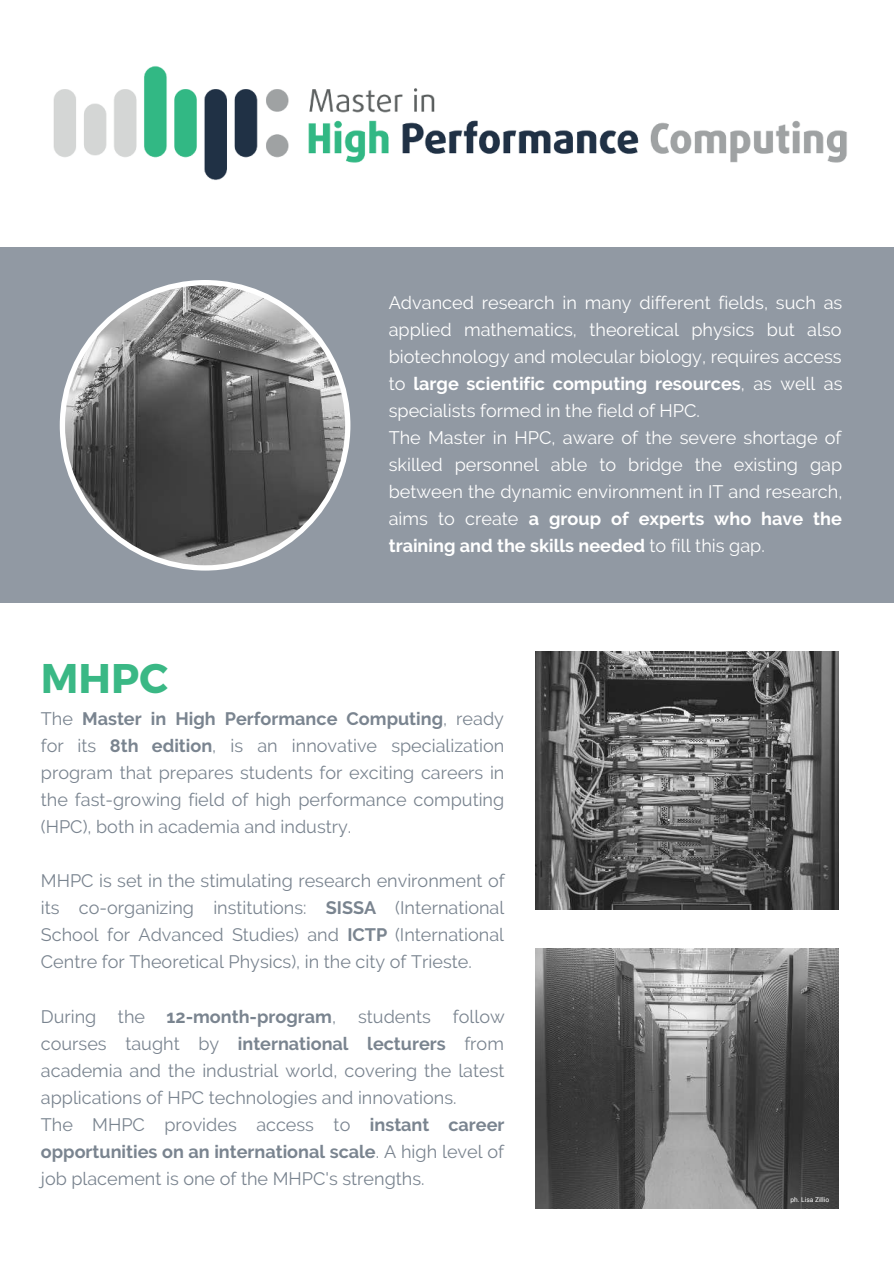
<style>
.page{position:relative;width:894px;height:1264px;background:#fff}
.page>*{position:absolute;margin:0;border:0;box-sizing:border-box;transform-origin:0 0}
.t1{font:700 41.4px "Montserrat";color:#3ab885}
.t2{font:18px/27px "Raleway";color:#213245;text-align:justify}
.t3{font:18px/27px "Raleway";color:#fff}
.t4{font:6.6px "Roboto";color:#fff}
.s1{font-weight:700}
</style>
<div class="page">
<div style="left:0;top:247px;width:893px;height:356px;background:#9199a3"></div>
<svg style="left:60px;top:280px;width:290px;height:290px"></svg>
<img style="left:535px;top:651px;width:303px;height:258px">
<img style="left:535px;top:948px;width:303px;height:259px">
<img style="left:53px;top:66px;width:794px;height:114px">
<p class="t3" style="left:388px;top:289px;width:455px">Advanced research in many different fields, such as applied mathematics, theoretical physics but also biotechnology and molecular biology, requires access to <span class="s1">large scientific computing resources</span>, as well as specialists formed in the field of HPC.<br>The Master in HPC, aware of the severe shortage of skilled personnel able to bridge the existing gap between the dynamic environment in IT and research, aims to create <span class="s1">a group of experts who have the training and the skills needed</span> to fill this gap.</p>
<h1 class="t1" style="left:41px;top:652px;width:128px">MHPC</h1>
<p class="t2" style="left:41px;top:705px;width:465px">The <span class="s1">Master in High Performance Computing</span>, ready for its <span class="s1">8th edition</span>, is an innovative specialization program that prepares students for exciting careers in the fast-growing field of high performance computing (HPC), both in academia and industry.</p>
<p class="t2" style="left:41px;top:867px;width:465px">MHPC is set in the stimulating research environment of its co-organizing institutions: <span class="s1">SISSA</span> (International School for Advanced Studies) and <span class="s1">ICTP</span> (International Centre for Theoretical Physics), in the city of Trieste.</p>
<p class="t2" style="left:41px;top:1002px;width:465px;text-align:left">During the <span class="s1">12-month-program</span>, students follow courses taught by <span class="s1">international lecturers</span> from academia and the industrial world, covering the latest applications of HPC technologies and innovations.<br>The MHPC provides access to <span class="s1">instant career opportunities on an international scale</span>. A high level of job placement is one of the MHPC's strengths.</p>
<p class="t4" style="left:790px;top:1195px;width:40px">ph. Lisa Zillio</p>
</div>
